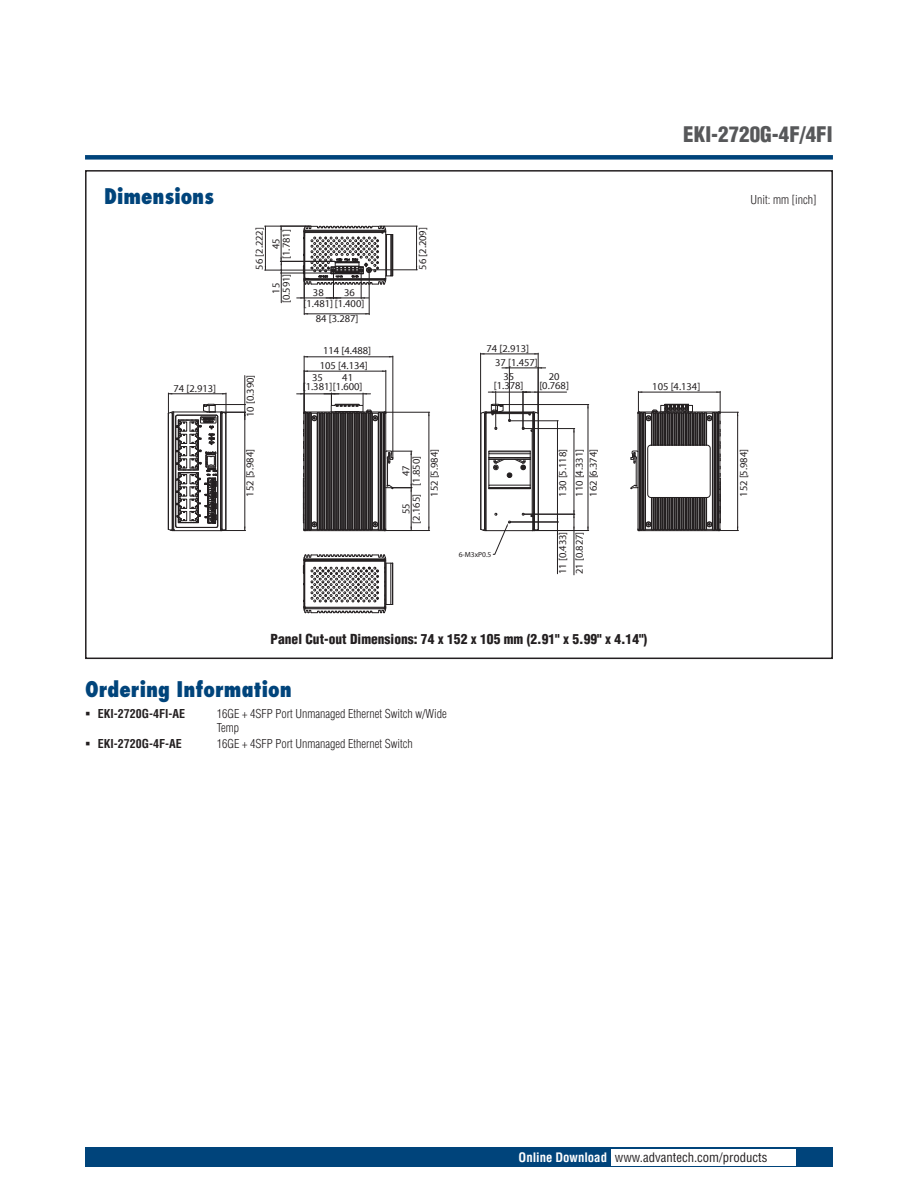
<style>
.page{position:relative;width:918px;height:1188px;background:#fff}
.page>*{position:absolute;margin:0;border:0;box-sizing:border-box;transform-origin:0 0}
.t1{font:800 condensed 21px "Futura";color:#00447b}
.t2{font:900 condensed 21px "Helvetica";color:#57585a}
.t3{font:900 condensed 13.5px "Helvetica";color:#231f20}
.t4{font:condensed 12.75px "Helvetica";color:#231f20}
.t5{font:300 condensed 12px/14.2px "Helvetica";color:#231f20}
.t6{font:700 condensed 12px "Helvetica";color:#231f20}
.t7{font:10.5px/10.5px "Myriad";color:#231f20}
.t8{font:7.5px "Myriad";color:#231f20}
.s1{font-weight:700;color:#fff}
</style>
<div class="page">
<div style="left:85px;top:155px;width:748px;height:5px;background:#00447b"></div>
<div style="left:85px;top:1147px;width:748px;height:20px;background:#00447b"></div>
<div style="left:611px;top:1149px;width:184px;height:16px;background:#fff"></div>
<div style="left:85px;top:170px;width:748px;height:489px;border:2px solid #231f20"></div>
<svg style="left:303px;top:554px;width:91px;height:60px"></svg>
<hr style="left:244px;top:376px;width:1px;height:44px;background:#231f20">
<hr style="left:297px;top:393px;width:42px;height:1px;background:#231f20">
<hr style="left:385px;top:370px;width:1px;height:43px;background:#231f20">
<hr style="left:304px;top:371px;width:82px;height:1px;background:#231f20">
<hr style="left:385px;top:530px;width:45px;height:1px;background:#231f20">
<hr style="left:385px;top:412px;width:45px;height:1px;background:#231f20">
<hr style="left:429px;top:412px;width:1px;height:119px;background:#231f20">
<hr style="left:304px;top:356px;width:1px;height:57px;background:#231f20">
<hr style="left:392px;top:356px;width:1px;height:102px;background:#231f20">
<hr style="left:304px;top:356px;width:89px;height:1px;background:#231f20">
<hr style="left:281px;top:226px;width:1px;height:35px;background:#231f20">
<hr style="left:265px;top:226px;width:46px;height:1px;background:#231f20">
<hr style="left:265px;top:270px;width:68px;height:1px;background:#231f20">
<hr style="left:265px;top:226px;width:1px;height:44px;background:#231f20">
<hr style="left:280px;top:261px;width:55px;height:1px;background:#231f20">
<hr style="left:280px;top:273px;width:55px;height:1px;background:#231f20">
<hr style="left:281px;top:261px;width:1px;height:42px;background:#231f20">
<hr style="left:297px;top:298px;width:44px;height:1px;background:#231f20">
<hr style="left:304px;top:279px;width:1px;height:36px;background:#231f20">
<hr style="left:369px;top:271px;width:1px;height:44px;background:#231f20">
<hr style="left:304px;top:313px;width:65px;height:1px;background:#231f20">
<hr style="left:379px;top:226px;width:38px;height:1px;background:#231f20">
<hr style="left:370px;top:269px;width:47px;height:1px;background:#231f20">
<hr style="left:416px;top:226px;width:1px;height:44px;background:#231f20">
<hr style="left:480px;top:353px;width:1px;height:60px;background:#231f20">
<hr style="left:538px;top:353px;width:1px;height:60px;background:#231f20">
<hr style="left:481px;top:354px;width:57px;height:1px;background:#231f20">
<hr style="left:499px;top:404px;width:90px;height:1px;background:#231f20">
<hr style="left:533px;top:530px;width:56px;height:1px;background:#231f20">
<hr style="left:588px;top:405px;width:1px;height:126px;background:#231f20">
<hr style="left:523px;top:392px;width:44px;height:1px;background:#231f20">
<hr style="left:509px;top:367px;width:1px;height:53px;background:#231f20">
<hr style="left:502px;top:368px;width:44px;height:1px;background:#231f20">
<hr style="left:557px;top:514px;width:1px;height:60px;background:#231f20">
<hr style="left:574px;top:514px;width:1px;height:61px;background:#231f20">
<hr style="left:524px;top:514px;width:51px;height:1px;background:#231f20">
<hr style="left:524px;top:428px;width:51px;height:1px;background:#231f20">
<hr style="left:574px;top:429px;width:1px;height:85px;background:#231f20">
<svg style="left:168px;top:393px;width:78px;height:139px"></svg>
<svg style="left:300px;top:393px;width:112px;height:138px"></svg>
<svg style="left:281px;top:257px;width:1px;height:16px"></svg>
<svg style="left:300px;top:225px;width:94px;height:74px"></svg>
<svg style="left:573px;top:510px;width:2px;height:8px"></svg>
<svg style="left:630px;top:391px;width:108px;height:141px"></svg>
<svg style="left:480px;top:391px;width:78px;height:164px"></svg>
<h1 class="t1" style="left:104px;top:183px;width:111px">Dimensions</h1>
<p class="t7" style="left:173px;top:383px;width:44px">74 [2.913]</p>
<h1 class="t2" style="left:683px;top:121px;width:151px">EKI-2720G-4F/4FI</h1>
<p class="t7" style="left:251px;top:249px;width:24px;line-height:16.6px;text-indent:-20px;rotate:-90deg">56 [2.222]<br>45</p>
<p class="t7" style="left:282px;top:259px;width:31px;rotate:-90deg">[1.781]</p>
<p class="t7" style="left:271px;top:303px;width:31px;text-align:center;rotate:-90deg">15 [0.591]</p>
<p class="t7" style="left:245px;top:417px;width:44px;rotate:-90deg">10 [0.390]</p>
<p class="t7" style="left:304px;top:288px;width:62px;text-indent:9px">38 [1.481][1.400]</p>
<p class="t7" style="left:344px;top:288px;width:12px">36</p>
<p class="t7" style="left:316px;top:314px;width:44px">84 [3.287]</p>
<p class="t7" style="left:320px;top:361px;width:50px">105 [4.134]</p>
<p class="t7" style="left:323px;top:346px;width:50px">114 [4.488]</p>
<p class="t7" style="left:418px;top:270px;width:44px;rotate:-90deg">56 [2.209]</p>
<p class="t7" style="left:495px;top:342px;width:44px;line-height:14.2px;text-indent:-9px">74 [2.913]<br>37 [1.457]</p>
<p class="t7" style="left:303px;top:374px;width:61px;line-height:9px;text-indent:9px">35 [1.381][1.600]</p>
<p class="t7" style="left:494px;top:372px;width:31px;line-height:9px;text-align:center">35 [1.378]</p>
<p class="t7" style="left:539px;top:372px;width:31px;line-height:9px;text-align:center">20 [0.768]</p>
<p class="t7" style="left:342px;top:373px;width:12px">41</p>
<p class="t5" style="left:750px;top:192px;width:67px">Unit: mm [inch]</p>
<p class="t7" style="left:652px;top:382px;width:50px">105 [4.134]</p>
<p class="t7" style="left:245px;top:497px;width:50px;rotate:-90deg">152 [5.984]</p>
<p class="t7" style="left:739px;top:497px;width:50px;rotate:-90deg">152 [5.984]</p>
<p class="t7" style="left:430px;top:497px;width:50px;rotate:-90deg">152 [5.984]</p>
<p class="t7" style="left:573px;top:497px;width:50px;line-height:14px;rotate:-90deg">110 [4.331]<br>162 [6.374]</p>
<p class="t7" style="left:575px;top:574px;width:44px;rotate:-90deg">21 [0.827]</p>
<p class="t7" style="left:558px;top:497px;width:50px;rotate:-90deg">130 [5.118]</p>
<p class="t7" style="left:558px;top:574px;width:44px;rotate:-90deg">11 [0.433]</p>
<p class="t7" style="left:401px;top:486px;width:31px;text-align:center;rotate:-90deg">47 [1.850]</p>
<p class="t7" style="left:401px;top:524px;width:31px;text-align:center;rotate:-90deg">55 [2.165]</p>
<p class="t8" style="left:459px;top:550px;width:34px">6-M3xP0.5</p>
<p class="t3" style="left:271px;top:631px;width:378px">Panel Cut-out Dimensions: 74 x 152 x 105 mm (2.91" x 5.99" x 4.14")</p>
<h1 class="t1" style="left:85px;top:676px;width:208px">Ordering Information</h1>
<p class="t6" style="left:98px;top:706px;width:89px">EKI-2720G-4FI-AE</p>
<p class="t5" style="left:217px;top:706px;width:231px">16GE + 4SFP Port Unmanaged Ethernet Switch w/Wide<br>Temp</p>
<p class="t6" style="left:98px;top:737px;width:85px">EKI-2720G-4F-AE</p>
<p class="t5" style="left:217px;top:737px;width:197px">16GE + 4SFP Port Unmanaged Ethernet Switch</p>
<p class="t4" style="left:519px;top:1150px;width:250px"><span class="s1">Online Download</span> www.advantech.com/products</p>
</div>
